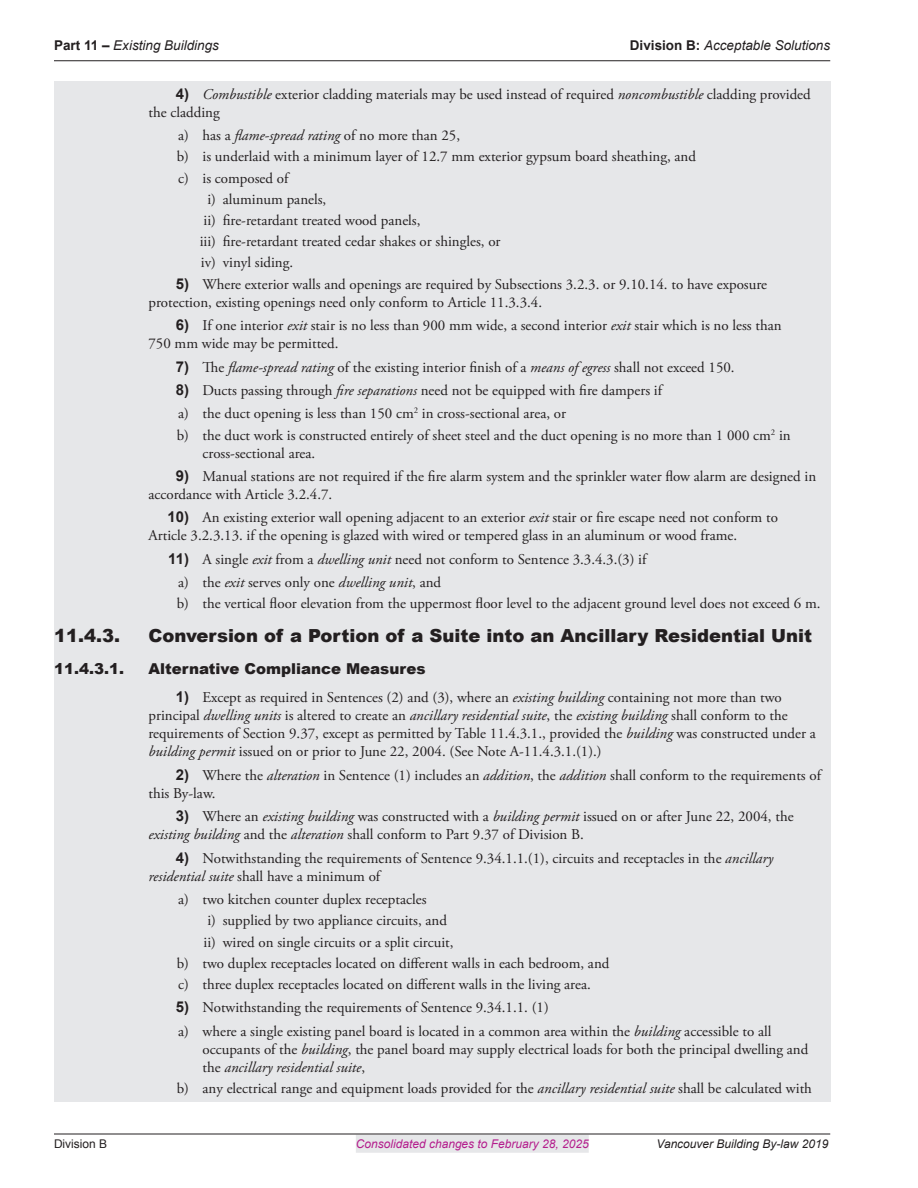
<style>
.page{position:relative;width:918px;height:1188px;background:#fff}
.page>*{position:absolute;margin:0;border:0;box-sizing:border-box;transform-origin:0 0}
.t1{font:900 18px "Arial";color:#231f20}
.t2{font:15px/18px "Adobe Garamond Pro";color:#231f20}
.t3{font:900 15px "Arial";color:#231f20}
.t4{font:italic 13.5px "Arial";color:#231f20}
.t5{font:italic 12px "Arial";color:#b41e8d}
.t6{font:italic 12px "Arial";color:#231f20}
.t7{font:12px "Arial";color:#231f20}
.s1{font-weight:700;font-style:normal}
.s2{font-family:"Arial";font-weight:700}
.s3{font-style:italic}
</style>
<div class="page">
<hr style="left:54px;top:60px;width:776px;height:1px;background:#231f20">
<div style="left:356px;top:1135px;width:233px;height:18px;background:#e6e7e9"></div>
<hr style="left:54px;top:1134px;width:776px;height:1px;background:#231f20">
<div style="left:54px;top:81px;width:776px;height:46px;background:#e6e7e9"></div>
<div style="left:54px;top:125px;width:776px;height:23px;background:#e6e7e9"></div>
<div style="left:54px;top:146px;width:776px;height:24px;background:#e6e7e9"></div>
<div style="left:54px;top:167px;width:776px;height:24px;background:#e6e7e9"></div>
<div style="left:54px;top:186px;width:776px;height:29px;background:#e6e7e9"></div>
<div style="left:54px;top:207px;width:776px;height:29px;background:#e6e7e9"></div>
<div style="left:54px;top:229px;width:776px;height:28px;background:#e6e7e9"></div>
<div style="left:54px;top:250px;width:776px;height:28px;background:#e6e7e9"></div>
<div style="left:54px;top:271px;width:776px;height:46px;background:#e6e7e9"></div>
<div style="left:54px;top:313px;width:776px;height:46px;background:#e6e7e9"></div>
<div style="left:54px;top:354px;width:776px;height:28px;background:#e6e7e9"></div>
<div style="left:54px;top:378px;width:776px;height:27px;background:#e6e7e9"></div>
<div style="left:54px;top:403px;width:776px;height:24px;background:#e6e7e9"></div>
<div style="left:54px;top:424px;width:776px;height:44px;background:#e6e7e9"></div>
<div style="left:54px;top:464px;width:776px;height:46px;background:#e6e7e9"></div>
<div style="left:54px;top:505px;width:776px;height:46px;background:#e6e7e9"></div>
<div style="left:54px;top:546px;width:776px;height:28px;background:#e6e7e9"></div>
<div style="left:54px;top:572px;width:776px;height:24px;background:#e6e7e9"></div>
<div style="left:54px;top:593px;width:776px;height:26px;background:#e6e7e9"></div>
<div style="left:54px;top:618px;width:776px;height:39px;background:#e6e7e9"></div>
<div style="left:54px;top:652px;width:776px;height:38px;background:#e6e7e9"></div>
<div style="left:54px;top:685px;width:776px;height:82px;background:#e6e7e9"></div>
<div style="left:54px;top:762px;width:776px;height:46px;background:#e6e7e9"></div>
<div style="left:54px;top:804px;width:776px;height:46px;background:#e6e7e9"></div>
<div style="left:54px;top:845px;width:776px;height:46px;background:#e6e7e9"></div>
<div style="left:54px;top:889px;width:776px;height:23px;background:#e6e7e9"></div>
<div style="left:54px;top:908px;width:776px;height:28px;background:#e6e7e9"></div>
<div style="left:54px;top:929px;width:776px;height:28px;background:#e6e7e9"></div>
<div style="left:54px;top:953px;width:776px;height:23px;background:#e6e7e9"></div>
<div style="left:54px;top:974px;width:776px;height:26px;background:#e6e7e9"></div>
<div style="left:54px;top:995px;width:776px;height:28px;background:#e6e7e9"></div>
<div style="left:54px;top:1021px;width:776px;height:59px;background:#e6e7e9"></div>
<div style="left:54px;top:1078px;width:776px;height:23px;background:#e6e7e9"></div>
<p class="t4" style="left:54px;top:37px;width:167px"><span class="s1">Part 11 –</span> Existing Buildings</p>
<p class="t4" style="left:630px;top:37px;width:202px"><span class="s1">Division B:</span> Acceptable Solutions</p>
<p class="t2" style="left:148px;top:85px;width:664px;text-indent:27px"><span class="s2">4)</span> <span class="s3">Combustible</span> exterior cladding materials may be used instead of required <span class="s3">noncombustible</span> cladding provided the cladding</p>
<p class="t2" style="left:178px;top:127px;width:283px">a) has a <span class="s3">flame-spread rating</span> of no more than 25,</p>
<p class="t2" style="left:177px;top:148px;width:521px">b) is underlaid with a minimum layer of 12.7 mm exterior gypsum board sheathing, and</p>
<p class="t2" style="left:178px;top:169px;width:112px">c) is composed of</p>
<p class="t2" style="left:207px;top:191px;width:120px">i) aluminum panels,</p>
<p class="t2" style="left:204px;top:212px;width:218px">ii) fire-retardant treated wood panels,</p>
<p class="t2" style="left:200px;top:233px;width:302px">iii) fire-retardant treated cedar shakes or shingles, or</p>
<p class="t2" style="left:201px;top:254px;width:94px">iv) vinyl siding.</p>
<p class="t2" style="left:149px;top:276px;width:620px;text-indent:27px"><span class="s2">5)</span> Where exterior walls and openings are required by Subsections 3.2.3. or 9.10.14. to have exposure protection, existing openings need only conform to Article 11.3.3.4.</p>
<p class="t2" style="left:148px;top:317px;width:635px;text-indent:27px"><span class="s2">6)</span> If one interior <span class="s3">exit</span> stair is no less than 900 mm wide, a second interior <span class="s3">exit</span> stair which is no less than<br>750 mm wide may be permitted.</p>
<p class="t2" style="left:176px;top:358px;width:560px"><span class="s2">7)</span> The <span class="s3">flame-spread rating</span> of the existing interior finish of a <span class="s3">means of egress</span> shall not exceed 150.</p>
<p class="t2" style="left:176px;top:379px;width:488px;line-height:23.4px"><span class="s2">8)</span> Ducts passing through <span class="s3">fire separations</span> need not be equipped with fire dampers if a) the duct opening is less than 150 cm<sup>2</sup> in cross-sectional area, or</p>
<p class="t2" style="left:202px;top:426px;width:590px;text-indent:-26px">b) the duct work is constructed entirely of sheet steel and the duct opening is no more than 1 000 cm<sup>2</sup> in cross-sectional area.</p>
<p class="t2" style="left:149px;top:468px;width:669px;text-indent:27px"><span class="s2">9)</span> Manual stations are not required if the fire alarm system and the sprinkler water flow alarm are designed in accordance with Article 3.2.4.7.</p>
<p class="t2" style="left:148px;top:509px;width:631px;text-indent:19px"><span class="s2">10)</span> An existing exterior wall opening adjacent to an exterior <span class="s3">exit</span> stair or fire escape need not conform to<br>Article 3.2.3.13. if the opening is glazed with wired or tempered glass in an aluminum or wood frame.</p>
<p class="t2" style="left:178px;top:548px;width:470px;line-height:23.4px;text-indent:-10px"><span class="s2">11)</span> A single <span class="s3">exit</span> from a <span class="s3">dwelling unit</span> need not conform to Sentence 3.3.4.3.(3) if a) the <span class="s3">exit</span> serves only one <span class="s3">dwelling unit</span>, and</p>
<p class="t2" style="left:177px;top:595px;width:645px">b) the vertical floor elevation from the uppermost floor level to the adjacent ground level does not exceed 6 m.</p>
<p class="t1" style="left:54px;top:623px;width:68px">11.4.3.</p>
<p class="t1" style="left:148px;top:623px;width:665px">Conversion of a Portion of a Suite into an Ancillary Residential Unit</p>
<p class="t3" style="left:54px;top:657px;width:72px">11.4.3.1.</p>
<p class="t3" style="left:148px;top:657px;width:279px">Alternative Compliance Measures</p>
<p class="t2" style="left:148px;top:689px;width:669px;text-indent:27px"><span class="s2">1)</span> Except as required in Sentences (2) and (3), where an <span class="s3">existing building</span> containing not more than two principal <span class="s3">dwelling units</span> is altered to create an <span class="s3">ancillary residential suite</span>, the <span class="s3">existing building</span> shall conform to the requirements of Section 9.37, except as permitted by Table 11.4.3.1., provided the <span class="s3">building</span> was constructed under a <span class="s3">building permit</span> issued on or prior to June 22, 2004. (See Note A-11.4.3.1.(1).)</p>
<p class="t2" style="left:148px;top:767px;width:674px;text-indent:27px"><span class="s2">2)</span> Where the <span class="s3">alteration</span> in Sentence (1) includes an <span class="s3">addition</span>, the <span class="s3">addition</span> shall conform to the requirements of this By-law.</p>
<p class="t2" style="left:148px;top:808px;width:647px;text-indent:27px"><span class="s2">3)</span> Where an <span class="s3">existing building</span> was constructed with a <span class="s3">building permit</span> issued on or after June 22, 2004, the <span class="s3">existing building</span> and the <span class="s3">alteration</span> shall conform to Part 9.37 of Division B.</p>
<p class="t2" style="left:148px;top:849px;width:626px;text-indent:27px"><span class="s2">4)</span> Notwithstanding the requirements of Sentence 9.34.1.1.(1), circuits and receptacles in the <span class="s3">ancillary residential suite</span> shall have a minimum of</p>
<p class="t2" style="left:178px;top:891px;width:250px">a) two kitchen counter duplex receptacles</p>
<p class="t2" style="left:207px;top:912px;width:241px">i) supplied by two appliance circuits, and</p>
<p class="t2" style="left:204px;top:933px;width:252px">ii) wired on single circuits or a split circuit,</p>
<p class="t2" style="left:177px;top:955px;width:434px">b) two duplex receptacles located on different walls in each bedroom, and</p>
<p class="t2" style="left:178px;top:976px;width:414px">c) three duplex receptacles located on different walls in the living area.</p>
<p class="t2" style="left:176px;top:996px;width:597px;line-height:23.4px"><span class="s2">5)</span> Notwithstanding the requirements of Sentence 9.34.1.1. (1)<br>a) where a single existing panel board is located in a common area within the <span class="s3">building</span> accessible to all</p>
<p class="t2" style="left:202px;top:1041px;width:607px">occupants of the <span class="s3">building</span>, the panel board may supply electrical loads for both the principal dwelling and the <span class="s3">ancillary residential suite</span>,</p>
<p class="t2" style="left:177px;top:1080px;width:637px">b) any electrical range and equipment loads provided for the <span class="s3">ancillary residential suite</span> shall be calculated with</p>
<p class="t7" style="left:54px;top:1135px;width:55px">Division B</p>
<p class="t5" style="left:356px;top:1136px;width:234px">Consolidated changes to February 28, 2025</p>
<p class="t6" style="left:656px;top:1136px;width:173px">Vancouver Building By-law 2019</p>
</div>
